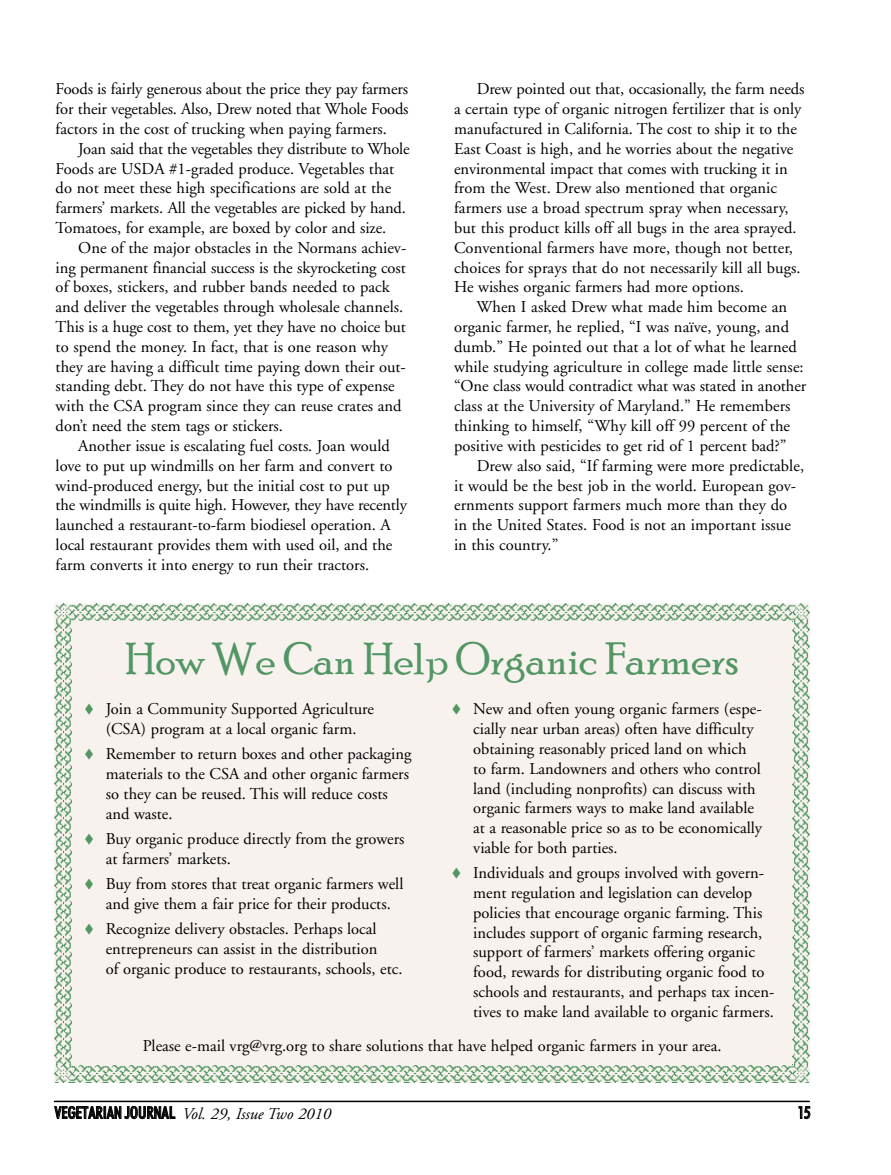
<style>
.page{position:relative;width:891px;height:1175px;background:#fff}
.page>*{position:absolute;margin:0;border:0;box-sizing:border-box;transform-origin:0 0}
.t1{font:45px "Poor Richard";color:#529664}
.t2{font:16.5px/19.8px "Adobe Garamond";color:#000}
.t3{font:italic 16.5px "Adobe Garamond";color:#000}
.t4{font:16.5px "Futuri Condensed Regular SWFTE";color:#000}
.s1{font-family:"Futuri Condensed Regular SWFTE";font-style:normal}
</style>
<div class="page">
<hr style="left:54px;top:1100px;width:756px;height:2px;background:#000">
<img style="left:54px;top:603px;width:756px;height:18px">
<img style="left:792px;top:621px;width:18px;height:461px">
<img style="left:54px;top:1064px;width:738px;height:18px">
<img style="left:54px;top:621px;width:18px;height:443px">
<div style="left:72px;top:621px;width:720px;height:74px;background:#f8f2ee"></div>
<div style="left:72px;top:695px;width:360px;height:334px;background:#f8f2ee"></div>
<div style="left:432px;top:695px;width:360px;height:334px;background:#f8f2ee"></div>
<div style="left:72px;top:1029px;width:720px;height:36px;background:#f8f2ee"></div>
<p class="t2" style="left:56px;top:81px;width:355px;text-align:justify">Foods is fairly generous about the price they pay farmers for their vegetables. Also, Drew noted that Whole Foods factors in the cost of trucking when paying farmers.</p>
<p class="t2" style="left:56px;top:140px;width:356px;text-indent:23px">Joan said that the vegetables they distribute to Whole Foods are USDA #1-graded produce. Vegetables that do not meet these high specifications are sold at the farmers’ markets. All the vegetables are picked by hand.<br>Tomatoes, for example, are boxed by color and size.</p>
<p class="t2" style="left:56px;top:239px;width:352px;text-indent:23px">One of the major obstacles in the Normans achiev&shy;ing permanent financial success is the skyrocketing cost of boxes, stickers, and rubber bands needed to pack and deliver the vegetables through wholesale channels.<br>This is a huge cost to them, yet they have no choice but to spend the money. In fact, that is one reason why they are having a difficult time paying down their out&shy;standing debt. They do not have this type of expense with the CSA program since they can reuse crates and don’t need the stem tags or stickers.</p>
<p class="t2" style="left:56px;top:437px;width:353px;text-indent:23px">Another issue is escalating fuel costs. Joan would love to put up windmills on her farm and convert to wind-produced energy, but the initial cost to put up the windmills is quite high. However, they have recently launched a restaurant-to-farm biodiesel operation. A local restaurant provides them with used oil, and the farm converts it into energy to run their tractors.</p>
<p class="t2" style="left:454px;top:81px;width:352px;text-indent:23px">Drew pointed out that, occasionally, the farm needs a certain type of organic nitrogen fertilizer that is only manufactured in California. The cost to ship it to the East Coast is high, and he worries about the negative environmental impact that comes with trucking it in from the West. Drew also mentioned that organic farmers use a broad spectrum spray when necessary, but this product kills off all bugs in the area sprayed.<br>Conventional farmers have more, though not better, choices for sprays that do not necessarily kill all bugs.<br>He wishes organic farmers had more options.</p>
<p class="t2" style="left:454px;top:298px;width:354px;text-indent:22px">When I asked Drew what made him become an organic farmer, he replied, “I was naïve, young, and dumb.” He pointed out that a lot of what he learned while studying agriculture in college made little sense: “One class would contradict what was stated in another class at the University of Maryland.” He remembers thinking to himself, “Why kill off 99 percent of the positive with pesticides to get rid of 1 percent bad?”</p>
<p class="t2" style="left:454px;top:457px;width:352px;text-indent:23px">Drew also said, “If farming were more predictable, it would be the best job in the world. European gov&shy;ernments support farmers much more than they do in the United States. Food is not an important issue in this country.”</p>
<h1 class="t1" style="left:125px;top:632px;width:615px">How We Can Help Organic Farmers</h1>
<p class="t2" style="left:106px;top:700px;width:270px">Join a Community Supported Agriculture (CSA) program at a local organic farm.</p>
<p class="t2" style="left:106px;top:745px;width:307px">Remember to return boxes and other packaging materials to the CSA and other organic farmers so they can be reused. This will reduce costs and waste.</p>
<p class="t2" style="left:106px;top:830px;width:300px">Buy organic produce directly from the growers at farmers’ markets.</p>
<p class="t2" style="left:106px;top:875px;width:299px">Buy from stores that treat organic farmers well and give them a fair price for their products.</p>
<p class="t2" style="left:106px;top:920px;width:298px">Recognize delivery obstacles. Perhaps local entrepreneurs can assist in the distribution<br>of organic produce to restaurants, schools, etc.</p>
<p class="t2" style="left:473px;top:700px;width:290px">New and often young organic farmers (espe&shy;cially near urban areas) often have difficulty obtaining reasonably priced land on which to farm. Landowners and others who control land (including nonprofits) can discuss with organic farmers ways to make land available at a reasonable price so as to be economically viable for both parties.</p>
<p class="t2" style="left:473px;top:864px;width:303px">Individuals and groups involved with govern&shy;ment regulation and legislation can develop policies that encourage organic farming. This includes support of organic farming research, support of farmers’ markets offering organic food, rewards for distributing organic food to schools and restaurants, and perhaps tax incen&shy;tives to make land available to organic farmers.</p>
<p class="t2" style="left:143px;top:1037px;width:580px">Please e-mail vrg@vrg.org to share solutions that have helped organic farmers in your area.</p>
<p class="t3" style="left:55px;top:1107px;width:278px"><span class="s1">VEGETARIAN JOURNAL</span> Vol. 29, Issue Two 2010</p>
<p class="t4" style="left:798px;top:1102px;width:14px">15</p>
</div>
